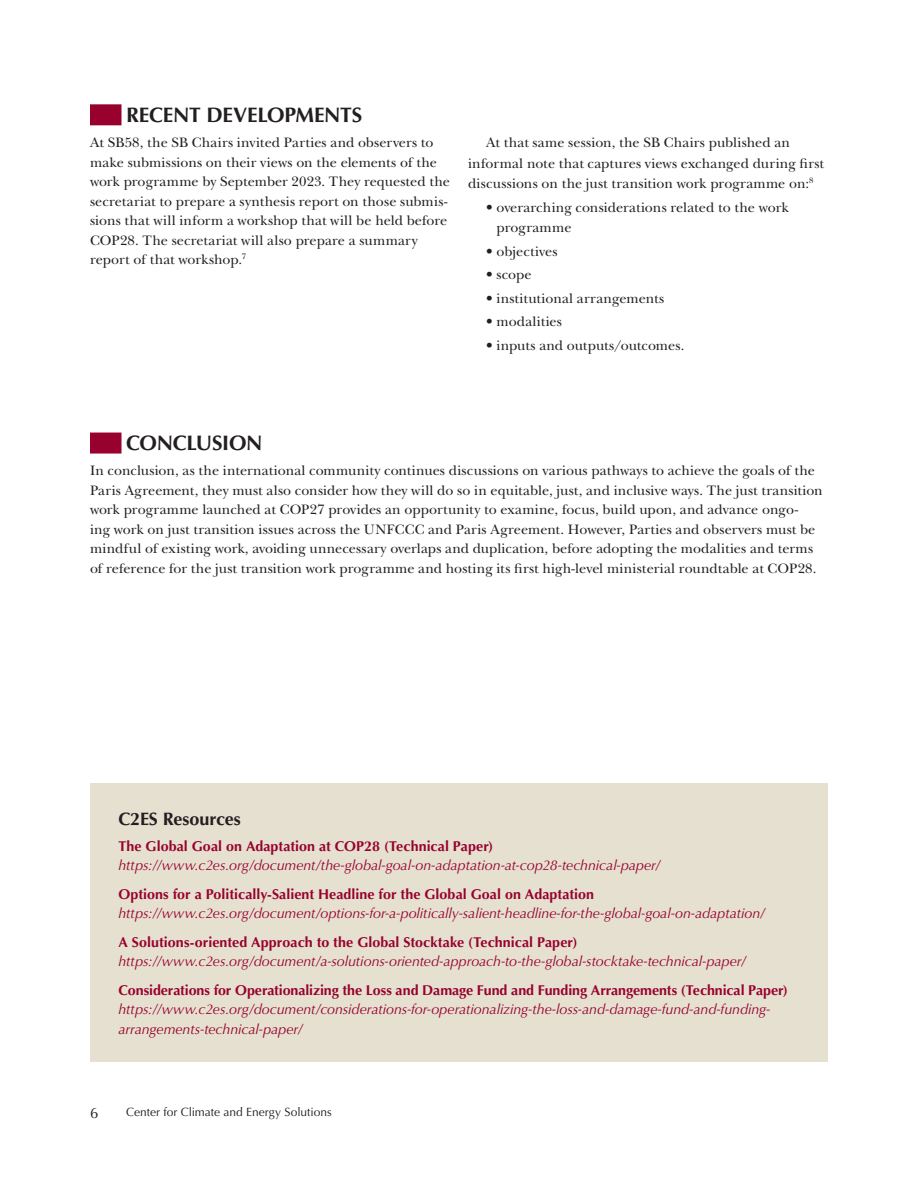
<style>
.page{position:relative;width:918px;height:1188px;background:#fff}
.page>*{position:absolute;margin:0;border:0;box-sizing:border-box;transform-origin:0 0}
.FCI_HeaderOptima_Bold_Caps_14{font:700 21px "Optima LT Std";letter-spacing:-.01em;color:#231f20}
.FCI_Figure_Header{font:700 18px "Optima LT Std";letter-spacing:-.005em;color:#231f20}
.t1{font:15px "Optima LT Std";color:#231f20}
.FCI_Body_Copy_1P{font:14.25px/19.5px "New Baskerville Std";letter-spacing:.005em;color:#231f20}
.Resource_Box{font:italic 14.25px/19.5px "Optima";letter-spacing:-.005em;color:#98012d}
.FCI_Body_Copy{font:14.25px/20.5px "New Baskerville Std";letter-spacing:.01em;color:#231f20}
.t2{font:12px "Optima LT Std";color:#231f20}
.s1{font-weight:700;font-style:normal}
</style>
<div class="page">
<div style="left:90px;top:104px;width:32px;height:21px;background:#98012d"></div>
<div style="left:90px;top:433px;width:32px;height:21px;background:#98012d"></div>
<div style="left:90px;top:783px;width:738px;height:279px;background:#e5e0d0"></div>
<p class="FCI_HeaderOptima_Bold_Caps_14" style="left:126px;top:102px;width:238px">RECENT DEVELOPMENTS</p>
<p class="FCI_Body_Copy_1P" style="left:90px;top:133px;width:362px">At SB58, the SB Chairs invited Parties and observers to make submissions on their views on the elements of the work programme by September 2023. They requested the secretariat to prepare a synthesis report on those submis&shy;sions that will inform a workshop that will be held before COP28. The secretariat will also prepare a summary report of that workshop.<sup>7</sup></p>
<p class="FCI_Body_Copy" style="left:468px;top:132px;width:358px;text-indent:18px">At that same session, the SB Chairs published an informal note that captures views exchanged during first discussions on the just transition work programme on:<sup>8</sup></p>
<p class="FCI_Body_Copy_1P" style="left:496px;top:197px;width:294px;line-height:20.5px;text-indent:-10px">• overarching considerations related to the work programme</p>
<p class="FCI_Body_Copy_1P" style="left:486px;top:241px;width:73px">• objectives</p>
<p class="FCI_Body_Copy_1P" style="left:486px;top:265px;width:47px">• scope</p>
<p class="FCI_Body_Copy_1P" style="left:486px;top:288px;width:180px">• institutional arrangements</p>
<p class="FCI_Body_Copy_1P" style="left:486px;top:312px;width:78px">• modalities</p>
<p class="FCI_Body_Copy_1P" style="left:486px;top:335px;width:200px">• inputs and outputs/outcomes.</p>
<p class="FCI_HeaderOptima_Bold_Caps_14" style="left:126px;top:430px;width:138px">CONCLUSION</p>
<p class="FCI_Body_Copy_1P" style="left:90px;top:461px;width:734px">In conclusion, as the international community continues discussions on various pathways to achieve the goals of the Paris Agreement, they must also consider how they will do so in equitable, just, and inclusive ways. The just transition work programme launched at COP27 provides an opportunity to examine, focus, build upon, and advance ongo-<br>ing work on just transition issues across the UNFCCC and Paris Agreement. However, Parties and observers must be mindful of existing work, avoiding unnecessary overlaps and duplication, before adopting the modalities and terms of reference for the just transition work programme and hosting its first high-level ministerial roundtable at COP28.</p>
<p class="FCI_Figure_Header" style="left:118px;top:808px;width:124px">C2ES Resources</p>
<p class="Resource_Box" style="left:118px;top:836px;width:544px"><span class="s1">The Global Goal on Adaptation at COP28 (Technical Paper) </span>https://www.c2es.org/document/the-global-goal-on-adaptation-at-cop28-technical-paper/</p>
<p class="Resource_Box" style="left:118px;top:884px;width:649px"><span class="s1">Options for a Politically-Salient Headline for the Global Goal on Adaptation </span>https://www.c2es.org/document/options-for-a-politically-salient-headline-for-the-global-goal-on-adaptation/</p>
<p class="Resource_Box" style="left:118px;top:932px;width:629px"><span class="s1">A Solutions-oriented Approach to the Global Stocktake (Technical Paper) </span>https://www.c2es.org/document/a-solutions-oriented-approach-to-the-global-stocktake-technical-paper/</p>
<p class="Resource_Box" style="left:118px;top:980px;width:671px"><span class="s1">Considerations for Operationalizing the Loss and Damage Fund and Funding Arrangements (Technical Paper) </span>https://www.c2es.org/document/considerations-for-operationalizing-the-loss-and-damage-fund-and-funding&shy;arrangements-technical-paper/</p>
<p class="t1" style="left:90px;top:1104px;width:10px">6</p>
<p class="t2" style="left:126px;top:1105px;width:207px">Center for Climate and Energy Solutions</p>
</div>
